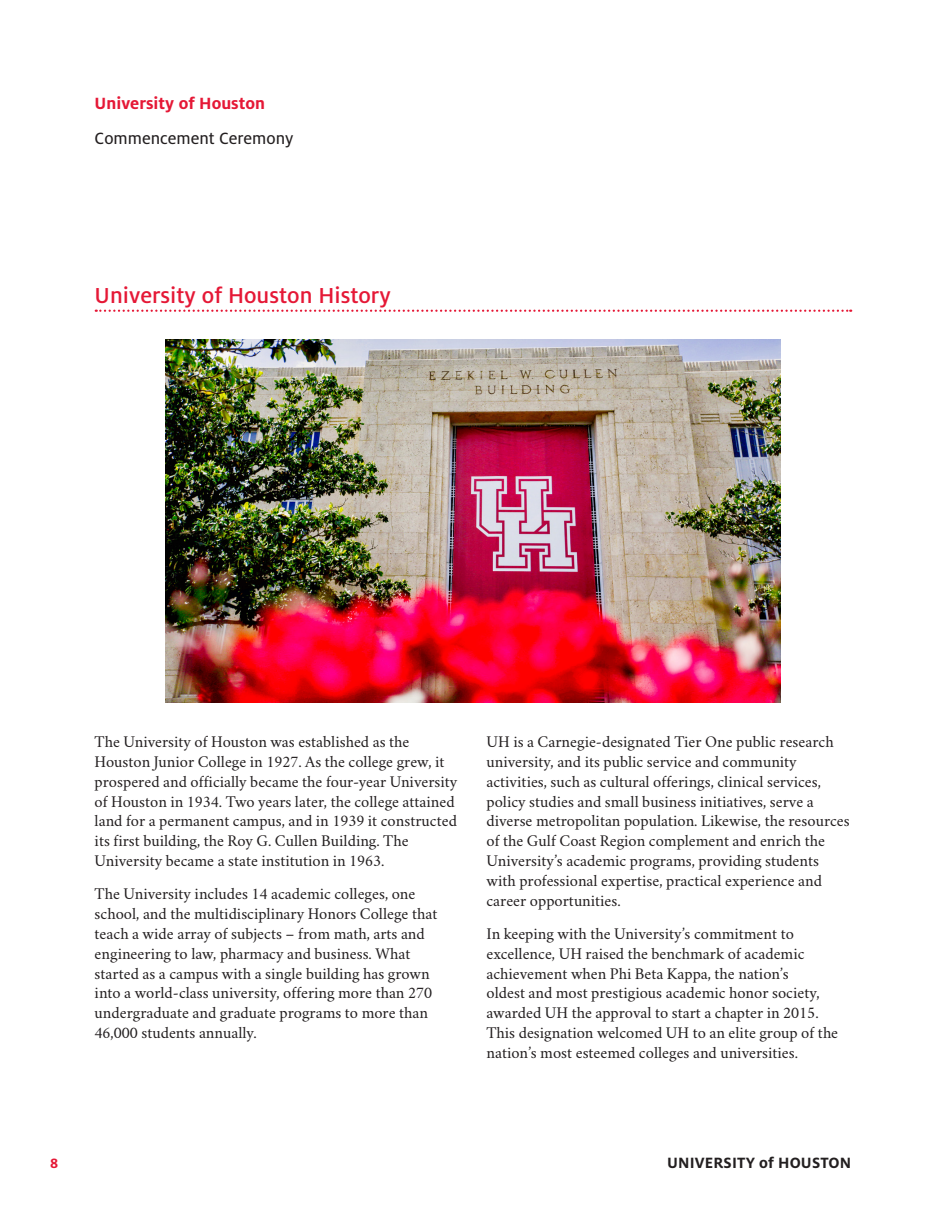
<style>
.page{position:relative;width:946px;height:1216px;background:#fff}
.page>*{position:absolute;margin:0;border:0;box-sizing:border-box;transform-origin:0 0}
.t1{font:500 24px "Milo OT";color:#e51836}
.t2{font:18px "Milo OT Text";color:#231f20}
.t3{font:700 18px "Milo OT";color:#e51836}
.t4{font:16.5px/19.8px "Crimson";color:#231f20}
.t5{font:700 16.5px "Milo OT";letter-spacing:.01em;color:#231f20}
.t6{font:700 15px "Milo OT";color:#e51836}
</style>
<div class="page">
<img style="left:165px;top:339px;width:615px;height:363px">
<svg style="left:96px;top:309px;width:754px;height:3px"></svg>
<p class="t3" style="left:95px;top:93px;width:172px">University of Houston</p>
<p class="t2" style="left:95px;top:128px;width:200px">Commencement Ceremony</p>
<h1 class="t1" style="left:95px;top:282px;width:297px">University of Houston History</h1>
<p class="t4" style="left:95px;top:729px;width:364px">The University of Houston was established as the Houston Junior College in 1927. As the college grew, it prospered and officially became the four-year University of Houston in 1934. Two years later, the college attained land for a permanent campus, and in 1939 it constructed its first building, the Roy G. Cullen Building. The University became a state institution in 1963.</p>
<p class="t4" style="left:95px;top:881px;width:344px">The University includes 14 academic colleges, one school, and the multidisciplinary Honors College that teach a wide array of subjects – from math, arts and engineering to law, pharmacy and business. What started as a campus with a single building has grown into a world-class university, offering more than 270 undergraduate and graduate programs to more than 46,000 students annually.</p>
<p class="t4" style="left:486px;top:729px;width:364px">UH is a Carnegie-designated Tier One public research university, and its public service and community activities, such as cultural offerings, clinical services, policy studies and small business initiatives, serve a diverse metropolitan population. Likewise, the resources of the Gulf Coast Region complement and enrich the University’s academic programs, providing students with professional expertise, practical experience and career opportunities.</p>
<p class="t4" style="left:486px;top:921px;width:353px">In keeping with the University’s commitment to excellence, UH raised the benchmark of academic achievement when Phi Beta Kappa, the nation’s<br>oldest and most prestigious academic honor society, awarded UH the approval to start a chapter in 2015.<br>This designation welcomed UH to an elite group of the nation’s most esteemed colleges and universities.</p>
<p class="t6" style="left:50px;top:1154px;width:10px">8</p>
<p class="t5" style="left:667px;top:1153px;width:185px">UNIVERSITY of HOUSTON</p>
</div>
